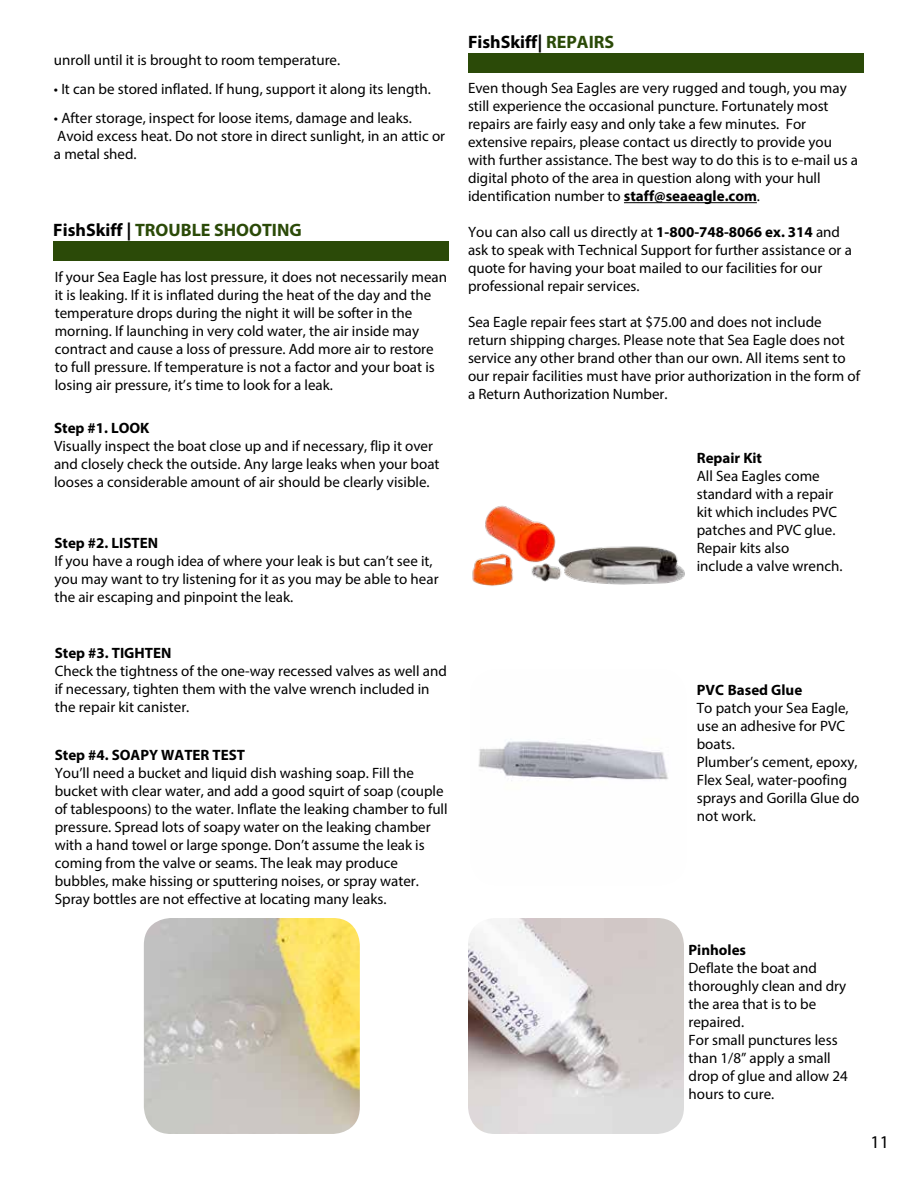
<style>
.page{position:relative;width:918px;height:1188px;background:#fff}
.page>*{position:absolute;margin:0;border:0;box-sizing:border-box;transform-origin:0 0}
.t1{font:700 18px "Myriad Pro";color:#2b4a08}
.t2{font:700 18px "Myriad Pro";color:#000}
.t3{font:18px "Myriad Pro";color:#000}
.t4{font:15px/18px "Myriad Pro";color:#000}
.t5{font:700 15px "Myriad Pro";color:#000}
.s1{color:#000}
.s2{color:#2b4a08}
.s3{font-weight:700}
</style>
<div class="page">
<div style="left:53px;top:241px;width:396px;height:20px;background:#2b4a08"></div>
<div style="left:468px;top:53px;width:396px;height:20px;background:#2b4a08"></div>
<hr style="left:624px;top:202px;width:133px;height:1px;background:#000">
<img style="left:472px;top:505px;width:213px;height:81px">
<img style="left:478px;top:741px;width:190px;height:40px">
<img style="left:144px;top:918px;width:216px;height:216px">
<img style="left:468px;top:918px;width:216px;height:216px">
<p class="t4" style="left:54px;top:51px;width:288px">unroll until it is brought to room temperature.</p>
<p class="t4" style="left:54px;top:80px;width:378px">• It can be stored inflated. If hung, support it along its length.</p>
<p class="t4" style="left:54px;top:109px;width:393px">• After storage, inspect for loose items, damage and leaks.<br>Avoid excess heat. Do not store in direct sunlight, in an attic or a metal shed.</p>
<p class="t1" style="left:53px;top:218px;width:250px"><span class="s1">FishSkiff |</span> TROUBLE SHOOTING</p>
<p class="t4" style="left:55px;top:268px;width:394px">If your Sea Eagle has lost pressure, it does not necessarily mean it is leaking. If it is inflated during the heat of the day and the temperature drops during the night it will be softer in the morning. If launching in very cold water, the air inside may contract and cause a loss of pressure. Add more air to restore to full pressure. If temperature is not a factor and your boat is losing air pressure, it’s time to look for a leak.</p>
<p class="t5" style="left:54px;top:418px;width:97px">Step #1. LOOK</p>
<p class="t4" style="left:54px;top:437px;width:387px">Visually inspect the boat close up and if necessary, flip it over and closely check the outside. Any large leaks when your boat looses a considerable amount of air should be clearly visible.</p>
<p class="t5" style="left:54px;top:534px;width:105px">Step #2. LISTEN</p>
<p class="t4" style="left:54px;top:552px;width:386px">If you have a rough idea of where your leak is but can’t see it, you may want to try listening for it as you may be able to hear the air escaping and pinpoint the leak.</p>
<p class="t5" style="left:55px;top:643px;width:118px">Step #3. TIGHTEN</p>
<p class="t4" style="left:55px;top:662px;width:394px">Check the tightness of the one-way recessed valves as well and if necessary, tighten them with the valve wrench included in the repair kit canister.</p>
<p class="t5" style="left:55px;top:745px;width:192px">Step #4. SOAPY WATER TEST</p>
<p class="t4" style="left:55px;top:763px;width:394px">You’ll need a bucket and liquid dish washing soap. Fill the bucket with clear water, and add a good squirt of soap (couple of tablespoons) to the water. Inflate the leaking chamber to full pressure. Spread lots of soapy water on the leaking chamber with a hand towel or large sponge. Don’t assume the leak is coming from the valve or seams. The leak may produce bubbles, make hissing or sputtering noises, or spray water.<br>Spray bottles are not effective at locating many leaks.</p>
<p class="t2" style="left:468px;top:30px;width:148px">FishSkiff| <span class="s2">REPAIRS</span></p>
<p class="t4" style="left:468px;top:79px;width:392px">Even though Sea Eagles are very rugged and tough, you may still experience the occasional puncture. Fortunately most repairs are fairly easy and only take a few minutes. For extensive repairs, please contact us directly to provide you with further assistance. The best way to do this is to e-mail us a digital photo of the area in question along with your hull identification number to <span class="s3">staff@seaeagle.com</span>.</p>
<p class="t4" style="left:468px;top:223px;width:385px">You can also call us directly at <span class="s3">1-800-748-8066 ex. 314</span> and ask to speak with Technical Support for further assistance or a quote for having your boat mailed to our facilities for our professional repair services.</p>
<p class="t4" style="left:468px;top:313px;width:394px">Sea Eagle repair fees start at $75.00 and does not include return shipping charges. Please note that Sea Eagle does not service any other brand other than our own. All items sent to our repair facilities must have prior authorization in the form of a Return Authorization Number.</p>
<p class="t5" style="left:697px;top:448px;width:67px">Repair Kit</p>
<p class="t4" style="left:697px;top:467px;width:147px">All Sea Eagles come standard with a repair kit which includes PVC patches and PVC glue.<br>Repair kits also<br>include a valve wrench.</p>
<p class="t5" style="left:697px;top:680px;width:107px">PVC Based Glue</p>
<p class="t4" style="left:697px;top:698px;width:164px">To patch your Sea Eagle, use an adhesive for PVC boats.<br>Plumber’s cement, epoxy,<br>Flex Seal, water-poofing sprays and Gorilla Glue do not work.</p>
<p class="t5" style="left:689px;top:940px;width:59px">Pinholes</p>
<p class="t4" style="left:689px;top:958px;width:161px">Deflate the boat and thoroughly clean and dry the area that is to be repaired.<br>For small punctures less than 1/8” apply a small drop of glue and allow 24 hours to cure.</p>
<p class="t3" style="left:870px;top:1130px;width:20px">11</p>
</div>
